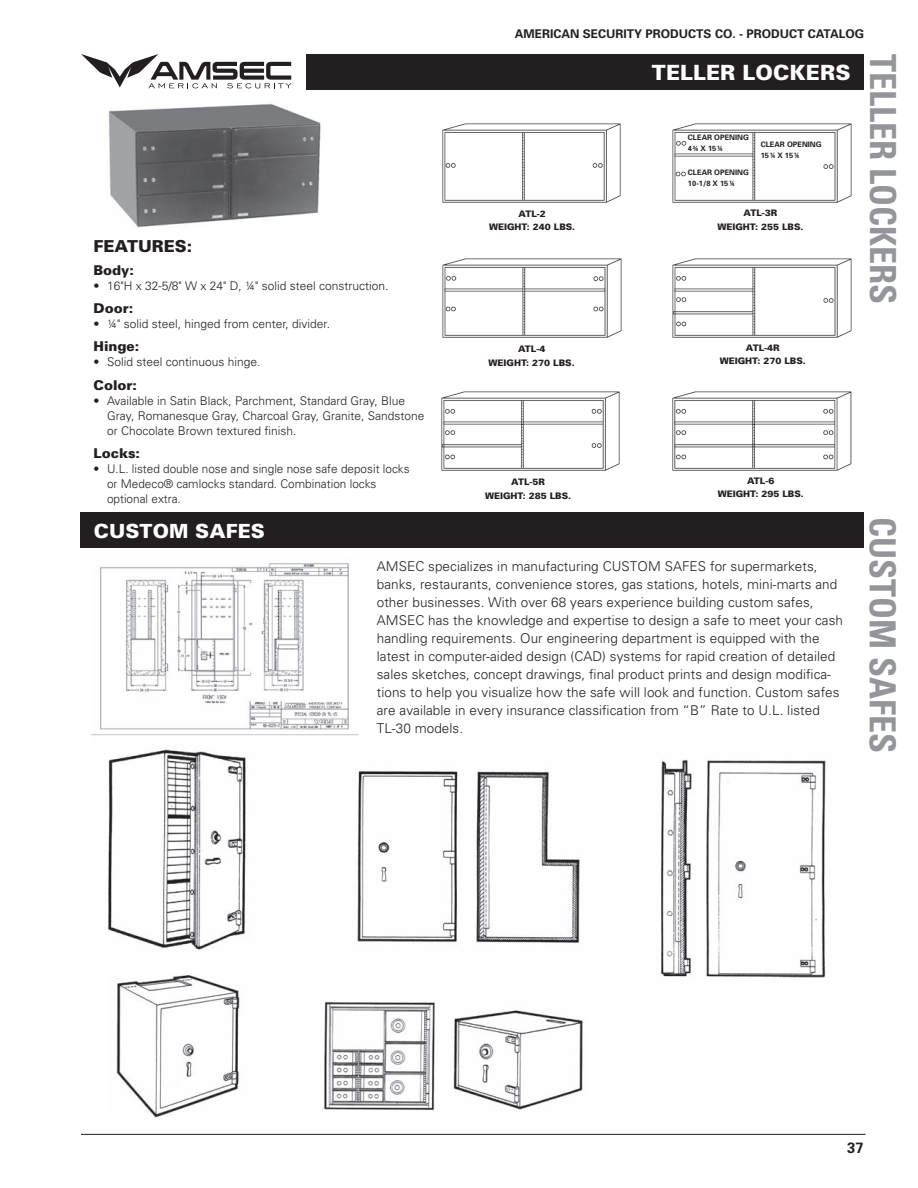
<style>
.page{position:relative;width:918px;height:1188px;background:#fff}
.page>*{position:absolute;margin:0;border:0;box-sizing:border-box;transform-origin:0 0}
.t1{font:700 condensed 36px "Univers";color:#939598}
.t2{font:900 21px "Univers";letter-spacing:.005em;color:#fff}
.t3{font:900 19.5px "Univers";letter-spacing:.005em;color:#fff}
.t4{font:900 16.5px "Univers";color:#231f20}
.t5{font:700 15px "Univers";color:#231f20}
.t6{font:300 13.5px/18px "Univers";letter-spacing:.005em;color:#231f20}
.t7{font:900 13.5px "Univers";color:#231f20}
.t8{font:300 12px/15px "Univers";color:#231f20}
.t9{font:700 12px "Univers";color:#231f20}
.t10{font:900 9px/13.2px "Univers";color:#231f20;text-align:center}
.t11{font:700 7.5px/10.5px "Univers";color:#231f20}
</style>
<div class="page">
<hr style="left:81px;top:1134px;width:785px;height:1px;background:#231f20">
<svg style="left:81px;top:54px;width:211px;height:34px"></svg>
<img style="left:108px;top:749px;width:138px;height:201px">
<div style="left:306px;top:54px;width:558px;height:36px;background:#231f20"></div>
<div style="left:80px;top:512px;width:784px;height:36px;background:#231f20"></div>
<img style="left:109px;top:103px;width:212px;height:125px">
<img style="left:441px;top:391px;width:179px;height:80px">
<img style="left:672px;top:391px;width:180px;height:80px">
<img style="left:442px;top:123px;width:179px;height:80px">
<img style="left:672px;top:123px;width:180px;height:80px">
<img style="left:442px;top:258px;width:180px;height:80px">
<img style="left:672px;top:258px;width:180px;height:80px">
<img style="left:116px;top:975px;width:124px;height:143px">
<img style="left:661px;top:759px;width:165px;height:219px">
<img style="left:91px;top:563px;width:268px;height:173px">
<img style="left:323px;top:1001px;width:260px;height:109px">
<img style="left:357px;top:771px;width:223px;height:172px">
<p class="t4" style="left:94px;top:235px;width:100px">FEATURES:</p>
<p class="t7" style="left:94px;top:262px;width:42px">Body:</p>
<p class="t8" style="left:94px;top:278px;width:296px">• 16"H x 32-5/8" W x 24" D, ¼" solid steel construction.</p>
<p class="t7" style="left:94px;top:300px;width:41px">Door:</p>
<p class="t8" style="left:94px;top:316px;width:238px">• ¼" solid steel, hinged from center, divider.</p>
<p class="t7" style="left:94px;top:338px;width:47px">Hinge:</p>
<p class="t8" style="left:94px;top:354px;width:168px">• Solid steel continuous hinge.</p>
<p class="t7" style="left:94px;top:376px;width:45px">Color:</p>
<p class="t8" style="left:107px;top:392px;width:319px;text-indent:-14px">• Available in Satin Black, Parchment, Standard Gray, Blue<br>Gray, Romanesque Gray, Charcoal Gray, Granite, Sandstone or Chocolate Brown textured finish.</p>
<p class="t7" style="left:94px;top:445px;width:48px">Locks:</p>
<p class="t8" style="left:107px;top:461px;width:304px;text-indent:-14px">• U.L. listed double nose and single nose safe deposit locks or Medeco® camlocks standard. Combination locks optional extra.</p>
<p class="t9" style="left:515px;top:26px;width:351px">AMERICAN SECURITY PRODUCTS CO. - PRODUCT CATALOG</p>
<h2 class="t2" style="left:652px;top:60px;width:200px">TELLER LOCKERS</h2>
<p class="t11" style="left:688px;top:132px;width:62px">CLEAR OPENING<br>4¾ X 15¼</p>
<p class="t11" style="left:688px;top:167px;width:62px">CLEAR OPENING<br>10-1/8 X 15¼</p>
<p class="t11" style="left:761px;top:139px;width:62px">CLEAR OPENING<br>15¼ X 15¼</p>
<p class="t10" style="left:489px;top:207px;width:88px">ATL-2<br>WEIGHT: 240 LBS.</p>
<p class="t10" style="left:717px;top:206px;width:88px">ATL-3R<br>WEIGHT: 255 LBS.</p>
<p class="t10" style="left:489px;top:342px;width:88px">ATL-4<br>WEIGHT: 270 LBS.</p>
<p class="t10" style="left:720px;top:341px;width:88px">ATL-4R<br>WEIGHT: 270 LBS.</p>
<h1 class="t1" style="left:905px;top:54px;width:252px;rotate:90deg">TELLER LOCKERS</h1>
<p class="t10" style="left:485px;top:475px;width:88px">ATL-5R<br>WEIGHT: 285 LBS.</p>
<p class="t10" style="left:718px;top:474px;width:88px">ATL-6<br>WEIGHT: 295 LBS.</p>
<h3 class="t3" style="left:94px;top:519px;width:173px">CUSTOM SAFES</h3>
<p class="t6" style="left:377px;top:557px;width:468px">AMSEC specializes in manufacturing CUSTOM SAFES for supermarkets, banks, restaurants, convenience stores, gas stations, hotels, mini-marts and other businesses. With over 68 years experience building custom safes, AMSEC has the knowledge and expertise to design a safe to meet your cash handling requirements. Our engineering department is equipped with the latest in computer-aided design (CAD) systems for rapid creation of detailed sales sketches, concept drawings, final product prints and design modifica&shy;tions to help you visualize how the safe will look and function. Custom safes are available in every insurance classification from “B” Rate to U.L. listed TL-30 models.</p>
<h1 class="t1" style="left:905px;top:517px;width:238px;rotate:90deg">CUSTOM SAFES</h1>
<p class="t5" style="left:847px;top:1138px;width:18px">37</p>
</div>
